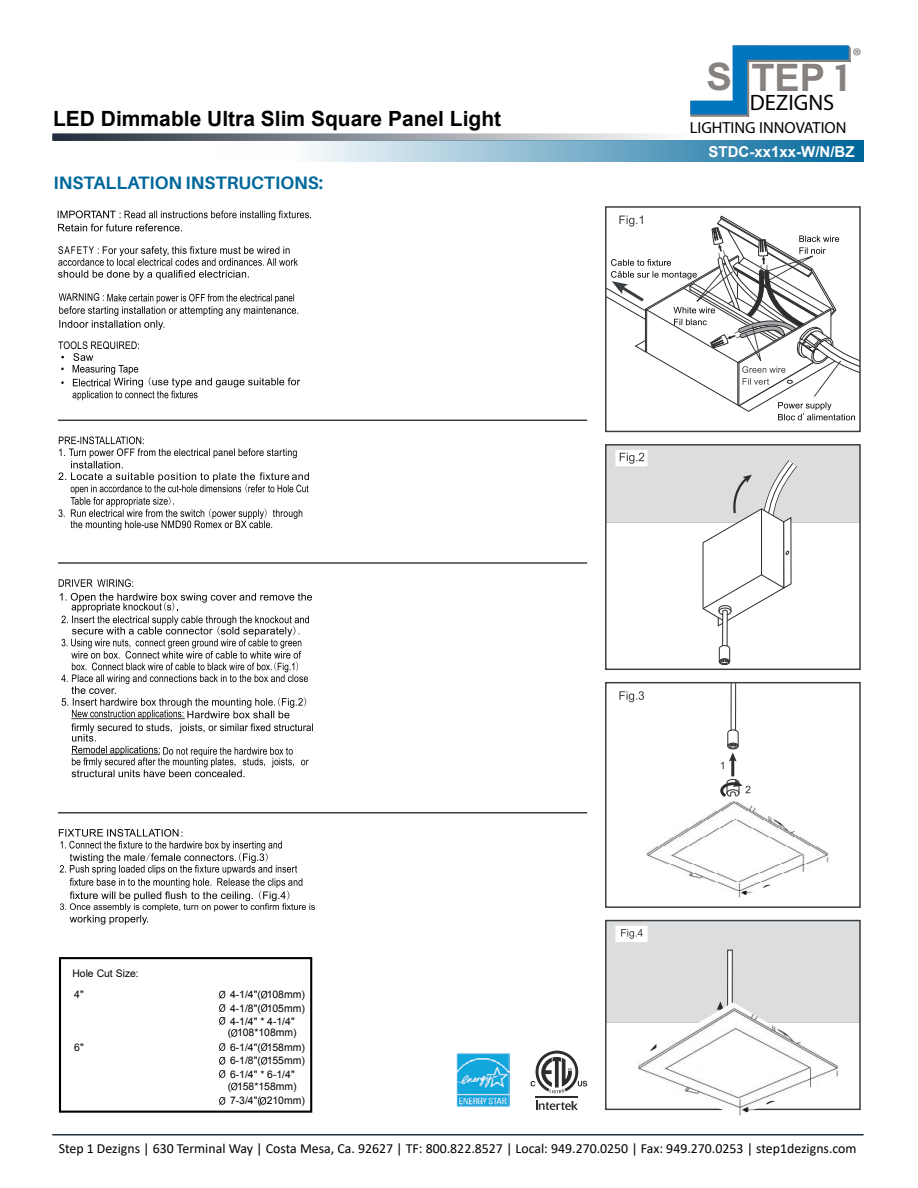
<style>
.page{position:relative;width:918px;height:1188px;background:#fff}
.page>*{position:absolute;margin:0;border:0;box-sizing:border-box;transform-origin:0 0}
.t1{font:700 37.95px "Arial";color:#878180}
.t2{font:22.35px "Avenir Next";color:#000}
.t3{font:21.45px "Avenir Next";color:#6d6e71}
.t4{font:700 21px "Arial";color:#000101}
.t5{font:700 18px "Aileron";color:#00679b}
.t6{font:16.05px "Avenir Next";color:#000}
.t7{font:700 15px "Arial";color:#fff}
.t8{font:13.8px "Calibri";color:#000}
.t9{font:10.35px/11.6px "Arial";color:#000}
.s1{font-family:"COUTURE"}
</style>
<div class="page">
<hr style="left:52px;top:1134px;width:812px;height:2px;background:#242f3f">
<svg style="left:690px;top:45px;width:161px;height:72px"></svg>
<svg style="left:52px;top:133px;width:635px;height:8px;background:#8f97a0"></svg>
<svg style="left:309px;top:141px;width:554px;height:21px;background:#79aeca"></svg>
<div style="left:59px;top:957px;width:253px;height:156px;border:2px solid #000"></div>
<svg style="left:59px;top:579px;width:74px;height:8px"></svg>
<svg style="left:58px;top:211px;width:253px;height:20px"></svg>
<svg style="left:58px;top:246px;width:240px;height:34px"></svg>
<svg style="left:59px;top:293px;width:239px;height:37px"></svg>
<div style="left:605px;top:444px;width:256px;height:226px;border:1px solid #3a3e40"></div>
<hr style="left:731px;top:759px;width:3px;height:17px;background:#2c2d2e">
<svg style="left:721px;top:684px;width:18px;height:85px"></svg>
<svg style="left:720px;top:779px;width:31px;height:16px"></svg>
<div style="left:605px;top:682px;width:256px;height:226px;border:1px solid #3a3e40"></div>
<svg style="left:606px;top:445px;width:254px;height:220px"></svg>
<svg style="left:619px;top:691px;width:25px;height:11px"></svg>
<svg style="left:606px;top:921px;width:254px;height:182px;background:#dcddde"></svg>
<svg style="left:605px;top:216px;width:256px;height:204px"></svg>
<hr style="left:536px;top:1096px;width:42px;height:1px;background:#2c2d2e">
<svg style="left:531px;top:1051px;width:56px;height:42px"></svg>
<svg style="left:536px;top:1101px;width:42px;height:9px"></svg>
<hr style="left:58px;top:420px;width:529px;height:1px;background:#3a3e40">
<hr style="left:58px;top:562px;width:529px;height:2px;background:#3a3e40">
<hr style="left:58px;top:812px;width:529px;height:2px;background:#3a3e40">
<img style="left:456px;top:1053px;width:53px;height:54px">
<svg style="left:58px;top:341px;width:242px;height:59px"></svg>
<svg style="left:58px;top:436px;width:251px;height:94px"></svg>
<svg style="left:60px;top:593px;width:253px;height:184px"></svg>
<svg style="left:59px;top:829px;width:256px;height:96px"></svg>
<svg style="left:219px;top:991px;width:6px;height:34px"></svg>
<svg style="left:219px;top:1043px;width:6px;height:8px"></svg>
<svg style="left:219px;top:1097px;width:6px;height:8px"></svg>
<svg style="left:219px;top:1057px;width:6px;height:21px"></svg>
<svg style="left:261px;top:991px;width:6px;height:21px"></svg>
<svg style="left:261px;top:1043px;width:6px;height:8px"></svg>
<svg style="left:261px;top:1057px;width:6px;height:8px"></svg>
<svg style="left:260px;top:1097px;width:6px;height:8px"></svg>
<svg style="left:231px;top:1082px;width:6px;height:9px"></svg>
<svg style="left:231px;top:1029px;width:6px;height:8px"></svg>
<img style="left:646px;top:795px;width:183px;height:103px">
<img style="left:617px;top:1002px;width:225px;height:114px">
<h3 class="t4" style="left:53px;top:104px;width:450px">LED Dimmable Ultra Slim Square Panel Light</h3>
<h3 class="t5" style="left:54px;top:173px;width:271px">INSTALLATION INSTRUCTIONS:</h3>
<h1 class="t1" style="left:706px;top:51px;width:142px">S TEP <span class="s1">1</span></h1>
<h2 class="t2" style="left:750px;top:89px;width:86px">DEZIGNS</h2>
<h3 class="t6" style="left:690px;top:117px;width:158px">LIGHTING INNOVATION</h3>
<h3 class="t3" style="left:853px;top:42px;width:11px">®</h3>
<h3 class="t7" style="left:709px;top:141px;width:147px">STDC-xx1xx-W/N/BZ</h3>
<p class="t9" style="left:72px;top:968px;width:68px">Hole Cut Size:</p>
<p class="t9" style="left:74px;top:989px;width:11px">4"</p>
<p class="t9" style="left:230px;top:988px;width:76px;line-height:13.4px">4-1/4"( 108mm)<br>4-1/8"( 105mm)</p>
<p class="t9" style="left:74px;top:1041px;width:11px">6"</p>
<p class="t9" style="left:230px;top:1040px;width:76px;line-height:13.8px">6-1/4"( 158mm)<br>6-1/8"( 155mm)</p>
<p class="t9" style="left:230px;top:1095px;width:76px">7-3/4"( 210mm)</p>
<p class="t9" style="left:228px;top:1016px;width:70px">4-1/4" * 4-1/4" ( 108*108mm)</p>
<p class="t9" style="left:228px;top:1069px;width:70px">6-1/4" * 6-1/4" ( 158*158mm)</p>
<h3 class="t8" style="left:59px;top:1138px;width:799px">Step 1 Dezigns | 630 Terminal Way | Costa Mesa, Ca. 92627 | TF: 800.822.8527 | Local: 949.270.0250 | Fax: 949.270.0253 | step1dezigns.com</h3>
</div>
